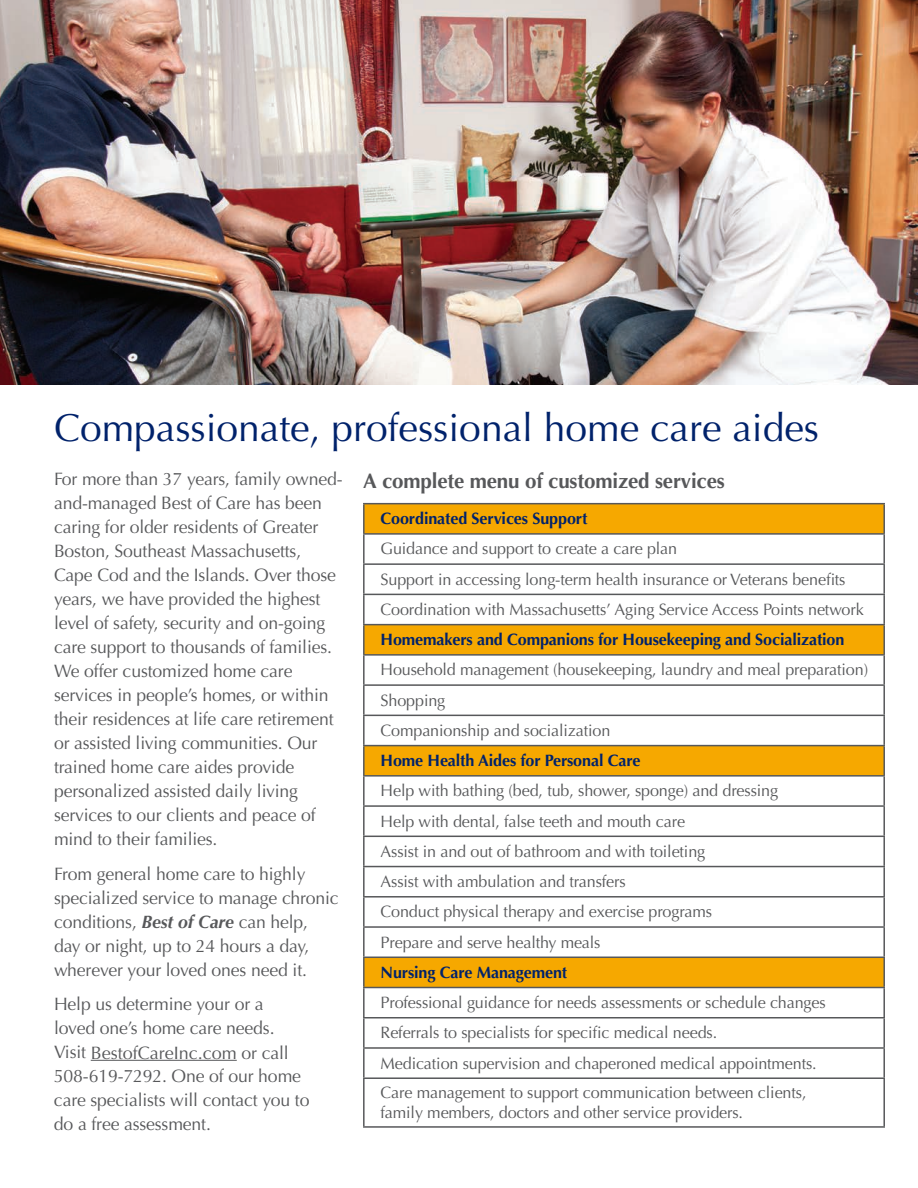
<style>
.page{position:relative;width:918px;height:1188px;background:#fff}
.page>*{position:absolute;margin:0;border:0;box-sizing:border-box;transform-origin:0 0}
.t1{font:39px "Optima";color:#00226b}
.t2{font:700 21px "Optima";letter-spacing:-.01em;color:#57585a}
.t3{font:18px/24px "Optima";letter-spacing:-.01em;color:#57585a}
.t4{font:16.5px/19.5px "Optima";letter-spacing:-.01em;color:#57585a}
.t5{font:700 16.5px "Optima";letter-spacing:-.01em;color:#00226b}
.s1{font-weight:700;font-style:italic}
</style>
<div class="page">
<img style="left:0;top:0;width:918px;height:384px">
<hr style="left:91px;top:1060px;width:146px;height:1px;background:#57585a">
<svg style="left:365px;top:504px;width:518px;height:483px"></svg>
<hr style="left:363px;top:503px;width:522px;height:1px;background:#57585a">
<hr style="left:363px;top:504px;width:2px;height:29px;background:#57585a">
<hr style="left:883px;top:504px;width:2px;height:29px;background:#57585a">
<hr style="left:363px;top:533px;width:522px;height:2px;background:#57585a">
<hr style="left:363px;top:535px;width:2px;height:28px;background:#57585a">
<hr style="left:883px;top:535px;width:2px;height:28px;background:#57585a">
<hr style="left:363px;top:563px;width:522px;height:2px;background:#57585a">
<hr style="left:363px;top:565px;width:2px;height:29px;background:#57585a">
<hr style="left:883px;top:565px;width:2px;height:29px;background:#57585a">
<hr style="left:363px;top:594px;width:522px;height:1px;background:#57585a">
<hr style="left:363px;top:595px;width:2px;height:29px;background:#57585a">
<hr style="left:883px;top:595px;width:2px;height:29px;background:#57585a">
<hr style="left:363px;top:624px;width:522px;height:1px;background:#57585a">
<hr style="left:363px;top:625px;width:2px;height:29px;background:#57585a">
<hr style="left:883px;top:625px;width:2px;height:29px;background:#57585a">
<hr style="left:363px;top:654px;width:522px;height:2px;background:#57585a">
<hr style="left:363px;top:656px;width:2px;height:28px;background:#57585a">
<hr style="left:883px;top:656px;width:2px;height:28px;background:#57585a">
<hr style="left:363px;top:684px;width:522px;height:2px;background:#57585a">
<hr style="left:363px;top:686px;width:2px;height:29px;background:#57585a">
<hr style="left:883px;top:686px;width:2px;height:29px;background:#57585a">
<hr style="left:363px;top:715px;width:522px;height:1px;background:#57585a">
<hr style="left:363px;top:716px;width:2px;height:29px;background:#57585a">
<hr style="left:883px;top:716px;width:2px;height:29px;background:#57585a">
<hr style="left:363px;top:745px;width:522px;height:1px;background:#57585a">
<hr style="left:363px;top:746px;width:2px;height:29px;background:#57585a">
<hr style="left:883px;top:746px;width:2px;height:29px;background:#57585a">
<hr style="left:363px;top:775px;width:522px;height:2px;background:#57585a">
<hr style="left:363px;top:777px;width:2px;height:28px;background:#57585a">
<hr style="left:883px;top:777px;width:2px;height:28px;background:#57585a">
<hr style="left:363px;top:805px;width:522px;height:2px;background:#57585a">
<hr style="left:363px;top:807px;width:2px;height:29px;background:#57585a">
<hr style="left:883px;top:807px;width:2px;height:29px;background:#57585a">
<hr style="left:363px;top:836px;width:522px;height:1px;background:#57585a">
<hr style="left:363px;top:837px;width:2px;height:29px;background:#57585a">
<hr style="left:883px;top:837px;width:2px;height:29px;background:#57585a">
<hr style="left:363px;top:866px;width:522px;height:1px;background:#57585a">
<hr style="left:363px;top:867px;width:2px;height:29px;background:#57585a">
<hr style="left:883px;top:867px;width:2px;height:29px;background:#57585a">
<hr style="left:363px;top:896px;width:522px;height:2px;background:#57585a">
<hr style="left:363px;top:898px;width:2px;height:28px;background:#57585a">
<hr style="left:883px;top:898px;width:2px;height:28px;background:#57585a">
<hr style="left:363px;top:926px;width:522px;height:2px;background:#57585a">
<hr style="left:363px;top:928px;width:2px;height:29px;background:#57585a">
<hr style="left:883px;top:928px;width:2px;height:29px;background:#57585a">
<hr style="left:363px;top:957px;width:522px;height:1px;background:#57585a">
<hr style="left:363px;top:958px;width:2px;height:29px;background:#57585a">
<hr style="left:883px;top:958px;width:2px;height:29px;background:#57585a">
<hr style="left:363px;top:987px;width:522px;height:1px;background:#57585a">
<hr style="left:363px;top:988px;width:2px;height:29px;background:#57585a">
<hr style="left:883px;top:988px;width:2px;height:29px;background:#57585a">
<hr style="left:363px;top:1017px;width:522px;height:1px;background:#57585a">
<hr style="left:363px;top:1019px;width:2px;height:28px;background:#57585a">
<hr style="left:883px;top:1019px;width:2px;height:28px;background:#57585a">
<hr style="left:363px;top:1047px;width:522px;height:2px;background:#57585a">
<hr style="left:363px;top:1049px;width:2px;height:28px;background:#57585a">
<hr style="left:883px;top:1049px;width:2px;height:28px;background:#57585a">
<hr style="left:363px;top:1077px;width:522px;height:2px;background:#57585a">
<hr style="left:363px;top:1079px;width:2px;height:47px;background:#57585a">
<hr style="left:883px;top:1079px;width:2px;height:47px;background:#57585a">
<hr style="left:363px;top:1126px;width:522px;height:2px;background:#57585a">
<p class="t1" style="left:54px;top:405px;width:767px">Compassionate, professional home care aides</p>
<p class="t2" style="left:363px;top:468px;width:363px">A complete menu of customized services</p>
<p class="t3" style="left:54px;top:467px;width:290px">For more than 37 years, family owned&shy;and-managed Best of Care has been caring for older residents of Greater Boston, Southeast Massachusetts, Cape Cod and the Islands. Over those years, we have provided the highest level of safety, security and on-going care support to thousands of families.<br>We offer customized home care services in people’s homes, or within their residences at life care retirement or assisted living communities. Our trained home care aides provide personalized assisted daily living services to our clients and peace of mind to their families.</p>
<p class="t3" style="left:54px;top:862px;width:286px">From general home care to highly specialized service to manage chronic conditions, <span class="s1">Best of Care</span> can help, day or night, up to 24 hours a day, wherever your loved ones need it.</p>
<p class="t3" style="left:54px;top:993px;width:257px">Help us determine your or a<br>loved one’s home care needs.<br>Visit BestofCareInc.com or call<br>508-619-7292. One of our home care specialists will contact you to do a free assessment.</p>
<p class="t5" style="left:381px;top:509px;width:208px">Coordinated Services Support</p>
<p class="t4" style="left:381px;top:539px;width:298px">Guidance and support to create a care plan</p>
<p class="t4" style="left:381px;top:570px;width:466px">Support in accessing long-term health insurance or Veterans benefits</p>
<p class="t4" style="left:381px;top:600px;width:485px">Coordination with Massachusetts’ Aging Service Access Points network</p>
<p class="t5" style="left:381px;top:630px;width:465px">Homemakers and Companions for Housekeeping and Socialization</p>
<p class="t4" style="left:381px;top:660px;width:489px">Household management (housekeeping, laundry and meal preparation)</p>
<p class="t4" style="left:381px;top:691px;width:66px">Shopping</p>
<p class="t4" style="left:381px;top:721px;width:231px">Companionship and socialization</p>
<p class="t5" style="left:381px;top:751px;width:261px">Home Health Aides for Personal Care</p>
<p class="t4" style="left:381px;top:781px;width:399px">Help with bathing (bed, tub, shower, sponge) and dressing</p>
<p class="t4" style="left:381px;top:812px;width:306px">Help with dental, false teeth and mouth care</p>
<p class="t4" style="left:381px;top:842px;width:326px">Assist in and out of bathroom and with toileting</p>
<p class="t4" style="left:381px;top:872px;width:247px">Assist with ambulation and transfers</p>
<p class="t4" style="left:381px;top:902px;width:333px">Conduct physical therapy and exercise programs</p>
<p class="t4" style="left:381px;top:933px;width:221px">Prepare and serve healthy meals</p>
<p class="t5" style="left:381px;top:963px;width:188px">Nursing Care Management</p>
<p class="t4" style="left:381px;top:993px;width:447px">Professional guidance for needs assessments or schedule changes</p>
<p class="t4" style="left:381px;top:1023px;width:338px">Referrals to specialists for specific medical needs.</p>
<p class="t4" style="left:381px;top:1053px;width:438px">Medication supervision and chaperoned medical appointments.</p>
<p class="t4" style="left:381px;top:1083px;width:427px">Care management to support communication between clients, family members, doctors and other service providers.</p>
</div>
